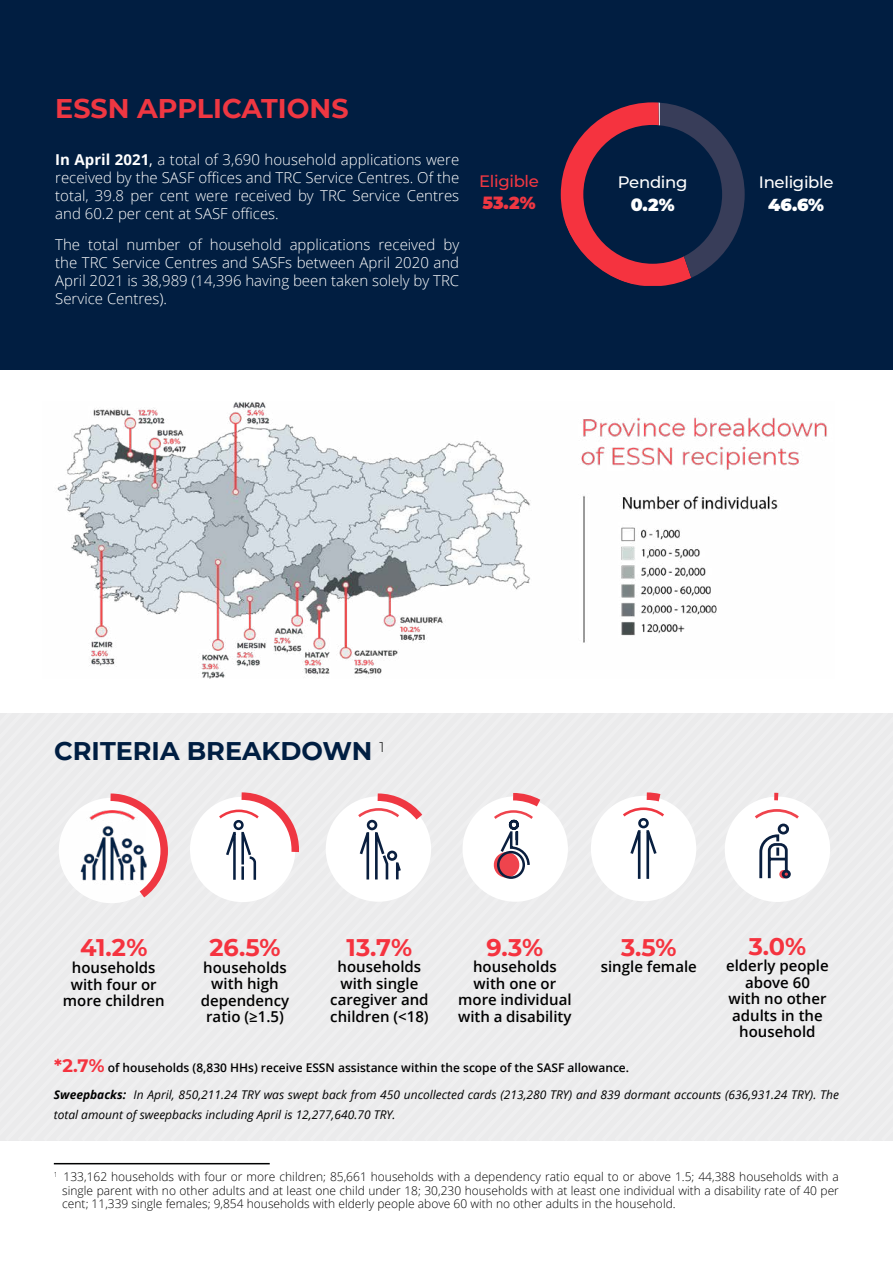
<style>
.page{position:relative;width:893px;height:1263px;background:#fff}
.page>*{position:absolute;margin:0;border:0;box-sizing:border-box;transform-origin:0 0}
.t1{font:700 27px "Montserrat";color:#ef3742}
.t2{font:700 25.5px "Montserrat";color:#001e42}
.t3{font:700 24px "Montserrat";color:#f5333f}
.t4{font:700 18px "Montserrat";color:#f5333f}
.t5{font:900 17.25px "Montserrat";color:#fff}
.t6{font:900 17.25px "Montserrat";color:#ef3742}
.t7{font:500 16.5px "Montserrat";letter-spacing:-.02em;color:#fff}
.t8{font:500 16.5px "Montserrat";letter-spacing:-.02em;color:#ef3742}
.t9{font:300 15px/18px "Open Sans";color:#fff;text-align:justify}
.t10{font:600 15px/16.5px "Open Sans";color:#000;text-align:center}
.t11{font:300 13.95px "Montserrat";color:#000101}
.t12{font:300 12px/13.5px "Open Sans";color:#000}
.t13{font:italic 12px "Open Sans";color:#000}
.t14{font:600 12px "Open Sans";color:#000}
.t15{font:italic 700 12px "Open Sans";color:#000}
.t16{font:300 7.05px "Open Sans";color:#000}
.s1{font-weight:700}
.s2{font-weight:400}
</style>
<div class="page">
<div style="left:0;top:0;width:893px;height:370px;background:#011e41"></div>
<hr style="left:54px;top:1163px;width:216px;height:1px;background:#000101">
<div style="left:172px;top:713px;width:350px;height:428px;background:#ebebec"></div>
<div style="left:522px;top:713px;width:230px;height:428px;background:#ebebec"></div>
<svg style="left:0;top:713px;width:172px;height:428px"></svg>
<div style="left:190px;top:797px;width:105px;height:105px;background:#fff;border-radius:50%"></div>
<svg style="left:216px;top:789px;width:87px;height:93px"></svg>
<div style="left:326px;top:796px;width:105px;height:106px;background:#fff;border-radius:50%"></div>
<svg style="left:355px;top:790px;width:75px;height:92px"></svg>
<div style="left:463px;top:796px;width:105px;height:106px;background:#fff;border-radius:50%"></div>
<svg style="left:491px;top:789px;width:58px;height:90px"></svg>
<div style="left:591px;top:796px;width:105px;height:105px;background:#fff;border-radius:50%"></div>
<svg style="left:620px;top:789px;width:49px;height:90px"></svg>
<div style="left:725px;top:796px;width:105px;height:106px;background:#fff;border-radius:50%"></div>
<svg style="left:752px;top:713px;width:141px;height:428px"></svg>
<svg style="left:561px;top:102px;width:184px;height:184px"></svg>
<img style="left:57px;top:402px;width:770px;height:277px">
<h1 class="t1" style="left:55px;top:89px;width:295px">ESSN APPLICATIONS</h1>
<p class="t9" style="left:55px;top:151px;width:405px"><span class="s1">In April 2021</span><span class="s2">,</span> a total of 3,690 household applications were received by the SASF offices and TRC Service Centres. Of the total, 39.8 per cent were received by TRC Service Centres and 60.2 per cent at SASF offices.</p>
<p class="t9" style="left:443px;top:235px;width:17px">by</p>
<p class="t9" style="left:189px;top:235px;width:15px">of</p>
<p class="t9" style="left:55px;top:235px;width:405px;text-align:left">The<br>the TRC Service Centres and SASFs between April 2020 and April 2021 is 38,989 (14,396 having been taken solely by TRC Service Centres .(</p>
<p class="t9" style="left:88px;top:235px;width:32px">total</p>
<p class="t9" style="left:127px;top:235px;width:55px">number</p>
<p class="t9" style="left:210px;top:235px;width:73px">household</p>
<p class="t9" style="left:290px;top:235px;width:82px">applications</p>
<p class="t9" style="left:378px;top:235px;width:58px">received</p>
<p class="t8" style="left:479px;top:169px;width:61px">Eligible</p>
<p class="t6" style="left:482px;top:190px;width:55px">53.2%</p>
<p class="t7" style="left:618px;top:171px;width:71px">Pending</p>
<p class="t5" style="left:631px;top:192px;width:45px">0.2%</p>
<p class="t7" style="left:759px;top:171px;width:76px">Ineligible</p>
<p class="t5" style="left:768px;top:192px;width:57px">46.6%</p>
<h2 class="t2" style="left:54px;top:732px;width:320px">CRITERIA BREAKDOWN</h2>
<p class="t11" style="left:380px;top:737px;width:6px">1</p>
<h3 class="t3" style="left:80px;top:931px;width:69px">41.2%</h3>
<p class="t10" style="left:63px;top:959px;width:103px">households with four or more children</p>
<h3 class="t3" style="left:209px;top:930px;width:73px">26.5%</h3>
<p class="t10" style="left:201px;top:959px;width:90px">households with high dependency ratio ≤) 1.5(</p>
<h3 class="t3" style="left:347px;top:930px;width:67px">13.7%</h3>
<p class="t10" style="left:330px;top:958px;width:100px">households with single caregiver and children &gt;) 18(</p>
<h3 class="t3" style="left:487px;top:930px;width:58px">9.3%</h3>
<p class="t10" style="left:458px;top:958px;width:115px">households with one or more individual with a disability</p>
<h3 class="t3" style="left:621px;top:930px;width:57px">3.5%</h3>
<p class="t10" style="left:601px;top:958px;width:98px">single female</p>
<p class="t4" style="left:54px;top:1052px;width:52px">*2.7%</p>
<p class="t14" style="left:108px;top:1059px;width:523px">of households (8,830 HHs) receive ESSN assistance within the scope of the SASF allowance.</p>
<h3 class="t3" style="left:749px;top:929px;width:59px">3.0%</h3>
<p class="t10" style="left:726px;top:957px;width:104px">elderly people above 60<br>with no other adults in the household</p>
<p class="t13" style="left:134px;top:1087px;width:707px">In April, 850,211.24 TRY was swept back from 450 uncollected cards (213,280 TRY) and 839 dormant accounts (636,931.24 TRY .) The</p>
<p class="t15" style="left:54px;top:1086px;width:74px">Sweepbacks:</p>
<p class="t13" style="left:54px;top:1106px;width:343px">total amount of sweepbacks including April is 12,277,640.70 TRY.</p>
<p class="t12" style="left:64px;top:1170px;width:777px">133,162 households with four or more children; 85,661 households with a dependency ratio equal to or above 1.5; 44,388 households with a</p>
<p class="t16" style="left:54px;top:1170px;width:5px">1</p>
<p class="t12" style="left:62px;top:1183px;width:778px">single parent with no other adults and at least one child under 18; 30,230 households with at least one individual with a disability rate of 40 per cent; 11,339 single females; 9,854 households with elderly people above 60 with no other adults in the household.</p>
</div>
